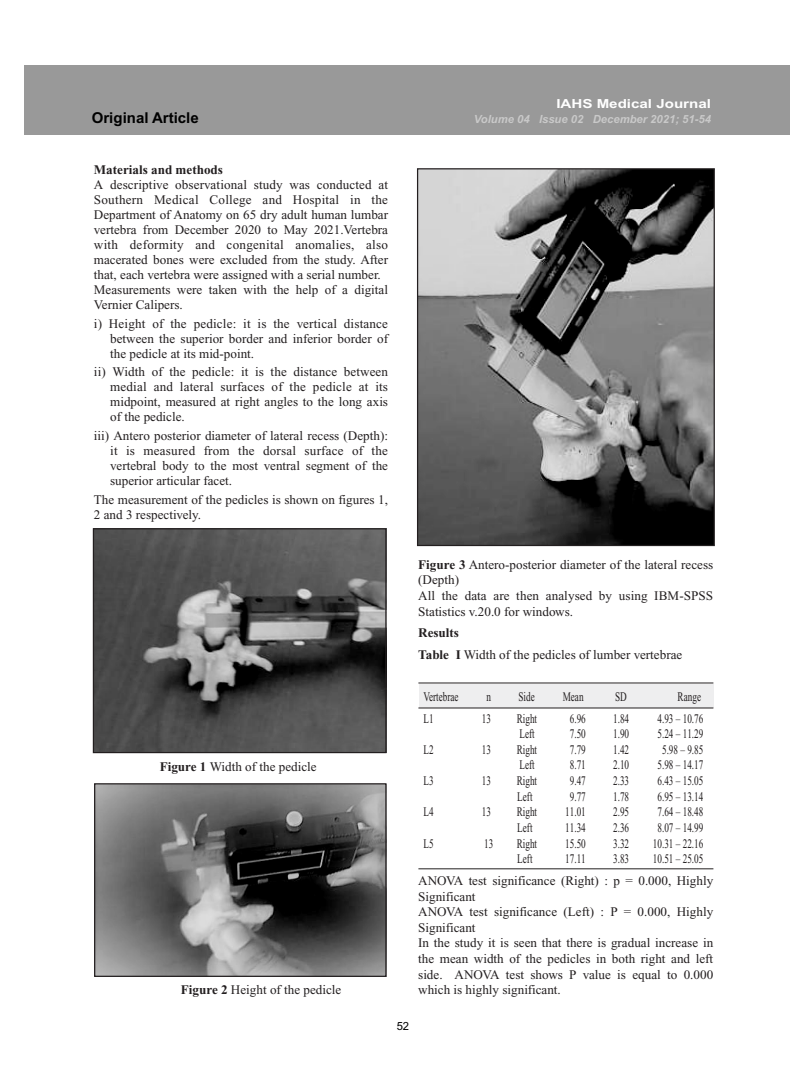
<style>
.page{position:relative;width:810px;height:1080px;background:#fff}
.page>*{position:absolute;margin:0;border:0;box-sizing:border-box;transform-origin:0 0}
.t1{font:700 15px "Arial";color:#000}
.t2{font:13.12px/15px "Times New Roman";color:#231f20}
.t3{font:13.12px "Times New Roman";color:#231f20;scale:.7 1}
.t4{font:700 13.12px "Times New Roman";color:#231f20}
.t5{font:700 12.5px "Arial";color:#fff;scale:1.21 1}
.t6{font:italic 700 11.25px "Arial";color:#c9c9c9}
.t7{font:11.25px "Arial";color:#000}
.s1{font-weight:700}
</style>
<div class="page">
<div style="left:419px;top:684px;width:294px;height:24px;background:#eeeeef"></div>
<div style="left:24px;top:65px;width:765px;height:69px;background:#999"></div>
<img style="left:95px;top:530px;width:290px;height:221px">
<img style="left:96px;top:785px;width:289px;height:190px">
<div style="left:93px;top:528px;width:294px;height:225px;border:1px solid #231f20"></div>
<div style="left:94px;top:783px;width:293px;height:194px;border:1px solid #231f20"></div>
<img style="left:419px;top:170px;width:294px;height:374px">
<hr style="left:418px;top:683px;width:295px;height:1px;background:#231f20">
<hr style="left:418px;top:708px;width:295px;height:1px;background:#231f20">
<hr style="left:418px;top:869px;width:295px;height:1px;background:#231f20">
<div style="left:417px;top:168px;width:298px;height:378px;border:1px solid #231f20"></div>
<p class="t5" style="left:556px;top:97px;width:129px">IAHS Medical Journal</p>
<p class="t1" style="left:92px;top:109px;width:108px">Original Article</p>
<p class="t6" style="left:474px;top:113px;width:239px">Volume 04 Issue 02 December 2021; 51-54</p>
<p class="t4" style="left:94px;top:162px;width:131px">Materials and methods</p>
<p class="t2" style="left:94px;top:177px;width:296px">A descriptive observational study was conducted at Southern Medical College and Hospital in the Department of Anatomy on 65 dry adult human lumbar vertebra from December 2020 to May 2021.Vertebra with deformity and congenital anomalies, also macerated bones were excluded from the study. After that, each vertebra were assigned with a serial number.<br>Measurements were taken with the help of a digital Vernier Calipers.</p>
<p class="t2" style="left:110px;top:316px;width:279px;text-align:justify;text-indent:-16px">i) Height of the pedicle: it is the vertical distance between the superior border and inferior border of the pedicle at its mid-point.</p>
<p class="t2" style="left:110px;top:365px;width:279px;text-align:justify;text-indent:-16px">ii) Width of the pedicle: it is the distance between medial and lateral surfaces of the pedicle at its midpoint, measured at right angles to the long axis of the pedicle.</p>
<p class="t2" style="left:110px;top:429px;width:279px;text-align:justify;text-indent:-16px">iii) Antero posterior diameter of lateral recess (Depth): it is measured from the dorsal surface of the vertebral body to the most ventral segment of the superior articular facet.</p>
<p class="t2" style="left:94px;top:492px;width:296px">The measurement of the pedicles is shown on figures 1,<br>2 and 3 respectively.</p>
<p class="t2" style="left:160px;top:760px;width:159px"><span class="s1">Figure 1</span> Width of the pedicle</p>
<p class="t2" style="left:181px;top:982px;width:162px"><span class="s1">Figure 2</span> Height of the pedicle</p>
<p class="t2" style="left:418px;top:557px;width:297px;line-height:15.6px"><span class="s1">Figure 3</span> Antero-posterior diameter of the lateral recess (Depth)<br>All the data are then analysed by using IBM-SPSS Statistics v.20.0 for windows.</p>
<p class="t2" style="left:418px;top:622px;width:266px;line-height:21.9px"><span class="s1">Results<br>Table I</span> Width of the pedicles of lumber vertebrae</p>
<p class="t3" style="left:423px;top:690px;width:52px">Vertebrae</p>
<p class="t3" style="left:487px;top:690px;width:8px">n</p>
<p class="t3" style="left:519px;top:690px;width:25px">Side</p>
<p class="t3" style="left:563px;top:690px;width:31px">Mean</p>
<p class="t3" style="left:615px;top:690px;width:18px">SD</p>
<p class="t3" style="left:678px;top:690px;width:35px">Range</p>
<p class="t3" style="left:423px;top:711px;width:16px">L1</p>
<p class="t3" style="left:482px;top:711px;width:15px">13</p>
<p class="t3" style="left:517px;top:711px;width:31px">Right</p>
<p class="t3" style="left:570px;top:711px;width:24px">6.96</p>
<p class="t3" style="left:613px;top:711px;width:24px">1.84</p>
<p class="t3" style="left:657px;top:711px;width:67px">4.93 – 10.76</p>
<p class="t3" style="left:520px;top:727px;width:23px">Left</p>
<p class="t3" style="left:570px;top:727px;width:24px">7.50</p>
<p class="t3" style="left:613px;top:727px;width:24px">1.90</p>
<p class="t3" style="left:657px;top:727px;width:67px">5.24 – 11.29</p>
<p class="t3" style="left:423px;top:742px;width:16px">L2</p>
<p class="t3" style="left:482px;top:742px;width:15px">13</p>
<p class="t3" style="left:517px;top:742px;width:31px">Right</p>
<p class="t3" style="left:570px;top:742px;width:24px">7.79</p>
<p class="t3" style="left:613px;top:742px;width:24px">1.42</p>
<p class="t3" style="left:662px;top:742px;width:61px">5.98 – 9.85</p>
<p class="t3" style="left:520px;top:758px;width:23px">Left</p>
<p class="t3" style="left:570px;top:758px;width:24px">8.71</p>
<p class="t3" style="left:613px;top:758px;width:24px">2.10</p>
<p class="t3" style="left:657px;top:758px;width:67px">5.98 – 14.17</p>
<p class="t3" style="left:423px;top:774px;width:16px">L3</p>
<p class="t3" style="left:482px;top:774px;width:15px">13</p>
<p class="t3" style="left:517px;top:774px;width:31px">Right</p>
<p class="t3" style="left:570px;top:774px;width:24px">9.47</p>
<p class="t3" style="left:613px;top:774px;width:24px">2.33</p>
<p class="t3" style="left:657px;top:774px;width:67px">6.43 – 15.05</p>
<p class="t3" style="left:517px;top:789px;width:23px">Left</p>
<p class="t3" style="left:570px;top:789px;width:24px">9.77</p>
<p class="t3" style="left:613px;top:789px;width:24px">1.78</p>
<p class="t3" style="left:657px;top:789px;width:67px">6.95 – 13.14</p>
<p class="t3" style="left:423px;top:805px;width:16px">L4</p>
<p class="t3" style="left:482px;top:805px;width:15px">13</p>
<p class="t3" style="left:517px;top:805px;width:31px">Right</p>
<p class="t3" style="left:565px;top:805px;width:31px">11.01</p>
<p class="t3" style="left:613px;top:805px;width:24px">2.95</p>
<p class="t3" style="left:657px;top:805px;width:67px">7.64 – 18.48</p>
<p class="t3" style="left:517px;top:820px;width:23px">Left</p>
<p class="t3" style="left:565px;top:820px;width:31px">11.34</p>
<p class="t3" style="left:613px;top:820px;width:24px">2.36</p>
<p class="t3" style="left:657px;top:820px;width:67px">8.07 – 14.99</p>
<p class="t3" style="left:423px;top:836px;width:16px">L5</p>
<p class="t3" style="left:484px;top:836px;width:15px">13</p>
<p class="t3" style="left:517px;top:836px;width:31px">Right</p>
<p class="t3" style="left:565px;top:836px;width:31px">15.50</p>
<p class="t3" style="left:613px;top:836px;width:24px">3.32</p>
<p class="t3" style="left:653px;top:836px;width:74px">10.31 – 22.16</p>
<p class="t3" style="left:517px;top:852px;width:23px">Left</p>
<p class="t3" style="left:565px;top:852px;width:31px">17.11</p>
<p class="t3" style="left:613px;top:852px;width:24px">3.83</p>
<p class="t3" style="left:653px;top:852px;width:74px">10.51 – 25.05</p>
<p class="t2" style="left:418px;top:873px;width:297px;line-height:15.6px">ANOVA test significance (Right) : p = 0.000, Highly Significant<br>ANOVA test significance (Left) : P = 0.000, Highly Significant<br>In the study it is seen that there is gradual increase in the mean width of the pedicles in both right and left side. ANOVA test shows P value is equal to 0.000 which is highly significant.</p>
<p class="t7" style="left:397px;top:1020px;width:14px">52</p>
</div>
